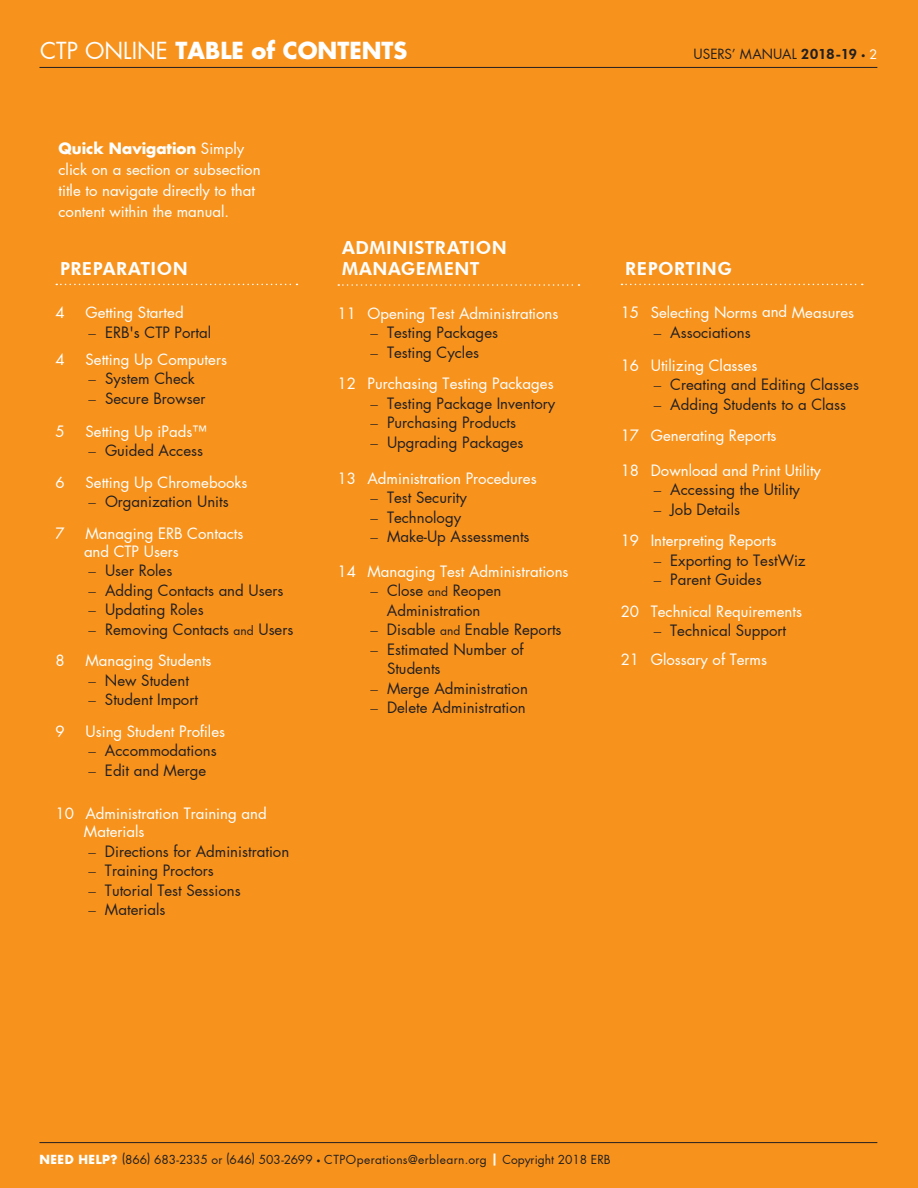
<style>
.page{position:relative;width:918px;height:1188px;background:#f7931d}
.page>*{position:absolute;margin:0;border:0;box-sizing:border-box;transform-origin:0 0}
.t1{font:700 22.5px "Futura Std";color:#fff}
.t2{font:800 18px/21.6px "Futura BT";letter-spacing:.03em;color:#fff}
.t3{font:15px/19.5px "Futura Std";color:#231f20}
.t4{font:15px/21px "Futura Std";color:#fff}
.t5{font:13.5px "Futura Std";letter-spacing:.005em;color:#231f20}
.t6{font:12px "Futura Std";letter-spacing:.005em;color:#231f20}
.s1{font-weight:400}
.s2{font-family:"Futura BT";font-weight:800;font-size:14.25px}
.s3{font-weight:700;font-size:12.75px}
.s4{font-size:12.75px;color:#fff}
.s5{font-weight:700}
.s6{font-family:"Futura BT";font-weight:300;font-stretch:condensed}
.s7{font-size:12px}
.s8{font-family:"Futura BT";font-weight:300;font-stretch:condensed;color:#231f20}
.s9{color:#231f20}
.s10{color:#fff}
.s11{font-weight:700;color:#fff}
</style>
<div class="page">
<hr style="left:39px;top:67px;width:838px;height:1px;background:#231f20">
<hr style="left:39px;top:1142px;width:838px;height:1px;background:#231f20">
<svg style="left:56px;top:284px;width:242px;height:1px"></svg>
<svg style="left:338px;top:284px;width:242px;height:2px"></svg>
<svg style="left:621px;top:284px;width:242px;height:1px"></svg>
<h1 class="t1" style="left:40px;top:36px;width:369px"><span class="s1">CTP ONLINE</span> TABLE of CONTENTS</h1>
<p class="t5" style="left:694px;top:46px;width:185px">USERS’ MANUAL <span class="s2">2018-19</span> <span class="s3">·</span> <span class="s4">2</span></p>
<p class="t4" style="left:58px;top:138px;width:204px"><span class="s5">Quick Navigation</span> Simply click on a section or subsection title to navigate directly to that content within the manual.</p>
<p class="t2" style="left:60px;top:257px;width:129px">PREPARATION</p>
<p class="t4" style="left:56px;top:302px;width:11px">4</p>
<p class="t4" style="left:86px;top:302px;width:100px">Getting Started</p>
<p class="t3" style="left:88px;top:323px;width:124px"><span class="s6">–</span> ERB's CTP Portal</p>
<p class="t4" style="left:56px;top:349px;width:11px">4</p>
<p class="t4" style="left:86px;top:349px;width:143px">Setting Up Computers</p>
<p class="t3" style="left:89px;top:369px;width:108px"><span class="s6">–</span> System Check</p>
<p class="t3" style="left:89px;top:389px;width:119px"><span class="s6">–</span> Secure Browser</p>
<p class="t4" style="left:56px;top:421px;width:11px">5</p>
<p class="t4" style="left:86px;top:421px;width:122px">Setting Up iPads™</p>
<p class="t3" style="left:89px;top:441px;width:116px"><span class="s6">–</span> Guided Access</p>
<p class="t4" style="left:56px;top:472px;width:11px">6</p>
<p class="t4" style="left:86px;top:472px;width:164px">Setting Up Chromebooks</p>
<p class="t3" style="left:89px;top:492px;width:142px"><span class="s6">–</span> Organization Units</p>
<p class="t4" style="left:56px;top:523px;width:11px">7</p>
<p class="t4" style="left:84px;top:525px;width:161px;line-height:18px">Managing ERB Contacts and CTP Users</p>
<p class="t3" style="left:89px;top:561px;width:85px"><span class="s6">–</span> User Roles</p>
<p class="t3" style="left:89px;top:581px;width:197px"><span class="s6">–</span> Adding Contacts and Users</p>
<p class="t3" style="left:89px;top:600px;width:117px"><span class="s6">–</span> Updating Roles</p>
<p class="t3" style="left:89px;top:620px;width:206px"><span class="s6">–</span> Removing Contacts <span class="s7">and</span> Users</p>
<p class="t4" style="left:55px;top:651px;width:11px">8</p>
<p class="t4" style="left:85px;top:651px;width:128px">Managing Students</p>
<p class="t3" style="left:88px;top:671px;width:102px"><span class="s6">–</span> New Student</p>
<p class="t3" style="left:88px;top:690px;width:111px"><span class="s6">–</span> Student Import</p>
<p class="t4" style="left:55px;top:721px;width:11px">9</p>
<p class="t4" style="left:85px;top:721px;width:141px">Using Student Profiles</p>
<p class="t3" style="left:88px;top:741px;width:130px"><span class="s6">–</span> Accommodations</p>
<p class="t3" style="left:88px;top:761px;width:119px"><span class="s6">–</span> Edit and Merge</p>
<p class="t4" style="left:84px;top:805px;width:184px;line-height:18px;text-indent:-28px">10 Administration Training and<br>Materials</p>
<p class="t3" style="left:88px;top:842px;width:202px"><span class="s6">–</span> Directions for Administration</p>
<p class="t3" style="left:88px;top:861px;width:127px"><span class="s6">–</span> Training Proctors</p>
<p class="t3" style="left:88px;top:881px;width:154px"><span class="s6">–</span> Tutorial Test Sessions</p>
<p class="t3" style="left:88px;top:900px;width:78px"><span class="s6">–</span> Materials</p>
<p class="t2" style="left:342px;top:236px;width:166px">ADMINISTRATION<br>MANAGEMENT</p>
<p class="t4" style="left:338px;top:303px;width:223px">11 Opening Test Administrations</p>
<p class="t3" style="left:370px;top:323px;width:129px"><span class="s6">–</span> Testing Packages</p>
<p class="t4" style="left:338px;top:337px;width:218px;line-height:31.5px;text-indent:33px"><span class="s8">–</span> <span class="s9">Testing Cycles<br></span>12 Purchasing Testing Packages</p>
<p class="t3" style="left:370px;top:394px;width:186px"><span class="s6">–</span> Testing Package Inventory</p>
<p class="t3" style="left:370px;top:413px;width:147px"><span class="s6">–</span> Purchasing Products</p>
<p class="t3" style="left:370px;top:433px;width:155px"><span class="s6">–</span> Upgrading Packages</p>
<p class="t4" style="left:338px;top:468px;width:201px">13 Administration Procedures</p>
<p class="t3" style="left:370px;top:488px;width:98px"><span class="s6">–</span> Test Security</p>
<p class="t3" style="left:370px;top:508px;width:92px"><span class="s6">–</span> Technology</p>
<p class="t3" style="left:370px;top:527px;width:161px"><span class="s6">–</span> Make-Up Assessments</p>
<p class="t4" style="left:338px;top:561px;width:233px">14 Managing Test Administrations</p>
<p class="t3" style="left:370px;top:581px;width:132px;text-align:center"><span class="s6">–</span> Close <span class="s7">and</span> Reopen<br>Administration</p>
<p class="t3" style="left:370px;top:620px;width:193px"><span class="s6">–</span> Disable <span class="s7">and</span> Enable Reports</p>
<p class="t3" style="left:387px;top:640px;width:138px;text-indent:-17px"><span class="s6">–</span> Estimated Number of<br>Students</p>
<p class="t3" style="left:371px;top:679px;width:159px"><span class="s6">–</span> Merge Administration</p>
<p class="t3" style="left:371px;top:698px;width:157px"><span class="s6">–</span> Delete Administration</p>
<p class="t2" style="left:625px;top:257px;width:108px">REPORTING</p>
<p class="t4" style="left:621px;top:302px;width:235px">15 Selecting Norms and Measures</p>
<p class="t3" style="left:654px;top:323px;width:98px"><span class="s6">–</span> Associations</p>
<p class="t4" style="left:621px;top:355px;width:138px">16 Utilizing Classes</p>
<p class="t3" style="left:654px;top:375px;width:207px"><span class="s6">–</span> Creating and Editing Classes</p>
<p class="t3" style="left:621px;top:389px;width:227px;line-height:31.5px;text-indent:33px"><span class="s6">–</span> Adding Students to a Class<br><span class="s10">17 Generating Reports</span></p>
<p class="t4" style="left:621px;top:460px;width:202px">18 Download and Print Utility</p>
<p class="t3" style="left:654px;top:480px;width:148px"><span class="s6">–</span> Accessing the Utility</p>
<p class="t4" style="left:621px;top:494px;width:157px;line-height:31.5px;text-align:center"><span class="s8">–</span> <span class="s9">Job Details<br></span>19 Interpreting Reports</p>
<p class="t3" style="left:654px;top:551px;width:154px"><span class="s6">–</span> Exporting to TestWiz</p>
<p class="t4" style="left:621px;top:564px;width:183px;line-height:31.5px;text-align:center"><span class="s8">–</span> <span class="s9">Parent Guides<br></span>20 Technical Requirements</p>
<p class="t4" style="left:621px;top:617px;width:167px;line-height:28.8px;text-indent:33px"><span class="s8">–</span> <span class="s9">Technical Support<br></span>21 Glossary of Terms</p>
<p class="t6" style="left:39px;top:1152px;width:573px"><span class="s11">NEED HELP?</span> (866) 683-2335 or (646) 503-2699 <span class="s5">·</span> CTPOperations@erblearn.org <span class="s11">|</span> Copyright 2018 ERB</p>
</div>
